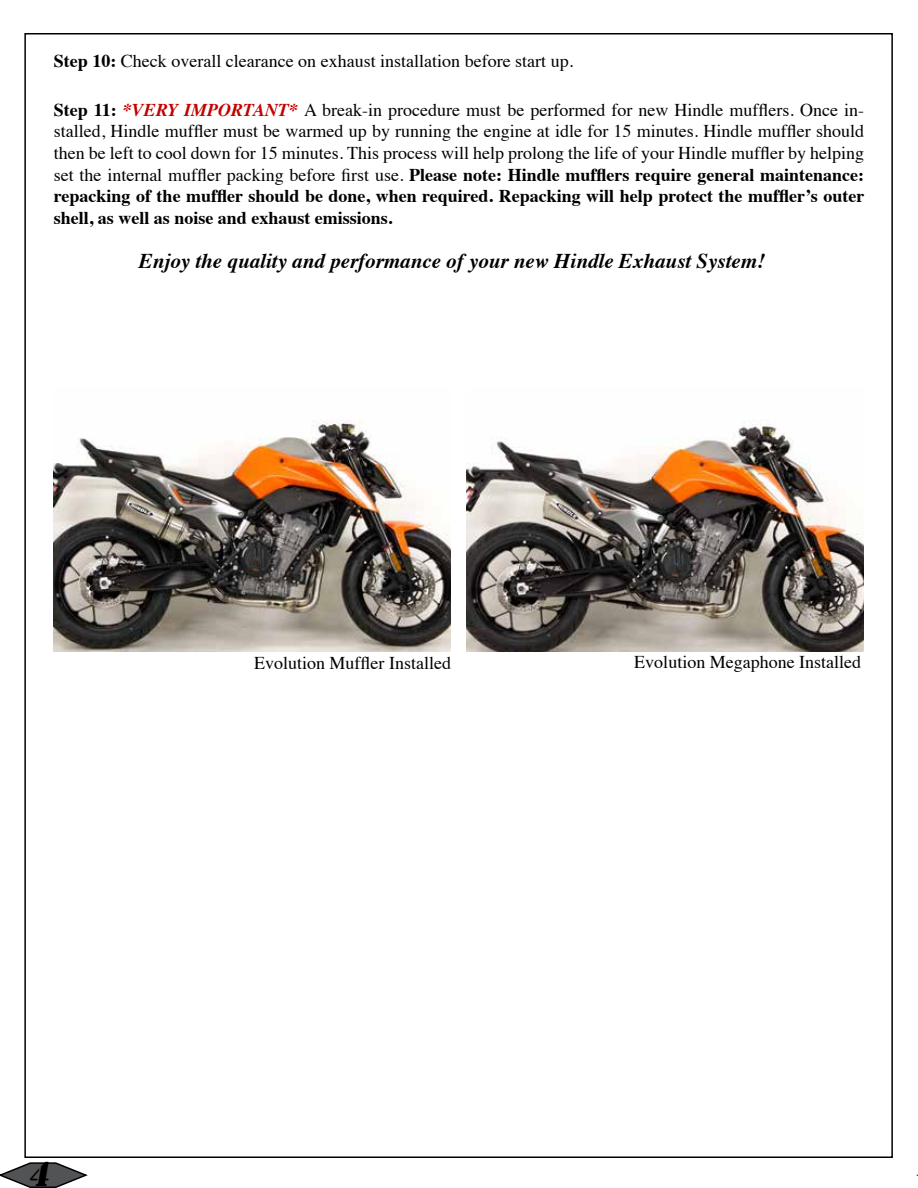
<style>
.page{position:relative;width:918px;height:1188px;background:#fff}
.page>*{position:absolute;margin:0;border:0;box-sizing:border-box;transform-origin:0 0}
.t1{font:italic 36px "Stencil";color:#000}
.t2{font:italic 700 21px "Times";color:#000}
.t3{font:18px/21.6px "Times";color:#000;text-align:justify}
.s1{font-weight:700}
.s2{font-weight:700;font-style:italic;color:#c40000}
</style>
<div class="page">
<svg style="left:0;top:1162px;width:88px;height:26px"></svg>
<img style="left:467px;top:420px;width:397px;height:232px">
<img style="left:53px;top:420px;width:398px;height:232px">
<p class="t3" style="left:54px;top:49px;width:521px"><span class="s1">Step 10:</span> Check overall clearance on exhaust installation before start up.</p>
<p class="t3" style="left:54px;top:97px;width:812px"><span class="s1">Step 11:</span> <span class="s2">*VERY IMPORTANT*</span> A break-in procedure must be performed for new Hindle mufflers. Once in&shy;stalled, Hindle muffler must be warmed up by running the engine at idle for 15 minutes. Hindle muffler should then be left to cool down for 15 minutes. This process will help prolong the life of your Hindle muffler by helping set the internal muffler packing before first use. <span class="s1">Please note: Hindle mufflers require general maintenance: repacking of the muffler should be done, when required. Repacking will help protect the muffler’s outer shell, as well as noise and exhaust emissions.</span></p>
<p class="t2" style="left:139px;top:241px;width:628px">Enjoy the quality and performance of your new Hindle Exhaust System!</p>
<h1 class="t1" style="left:28px;top:1154px;width:30px">4</h1>
<p class="t3" style="left:254px;top:650px;width:198px">Evolution Muffler Installed</p>
<p class="t3" style="left:634px;top:650px;width:228px">Evolution Megaphone Installed</p>
</div>
